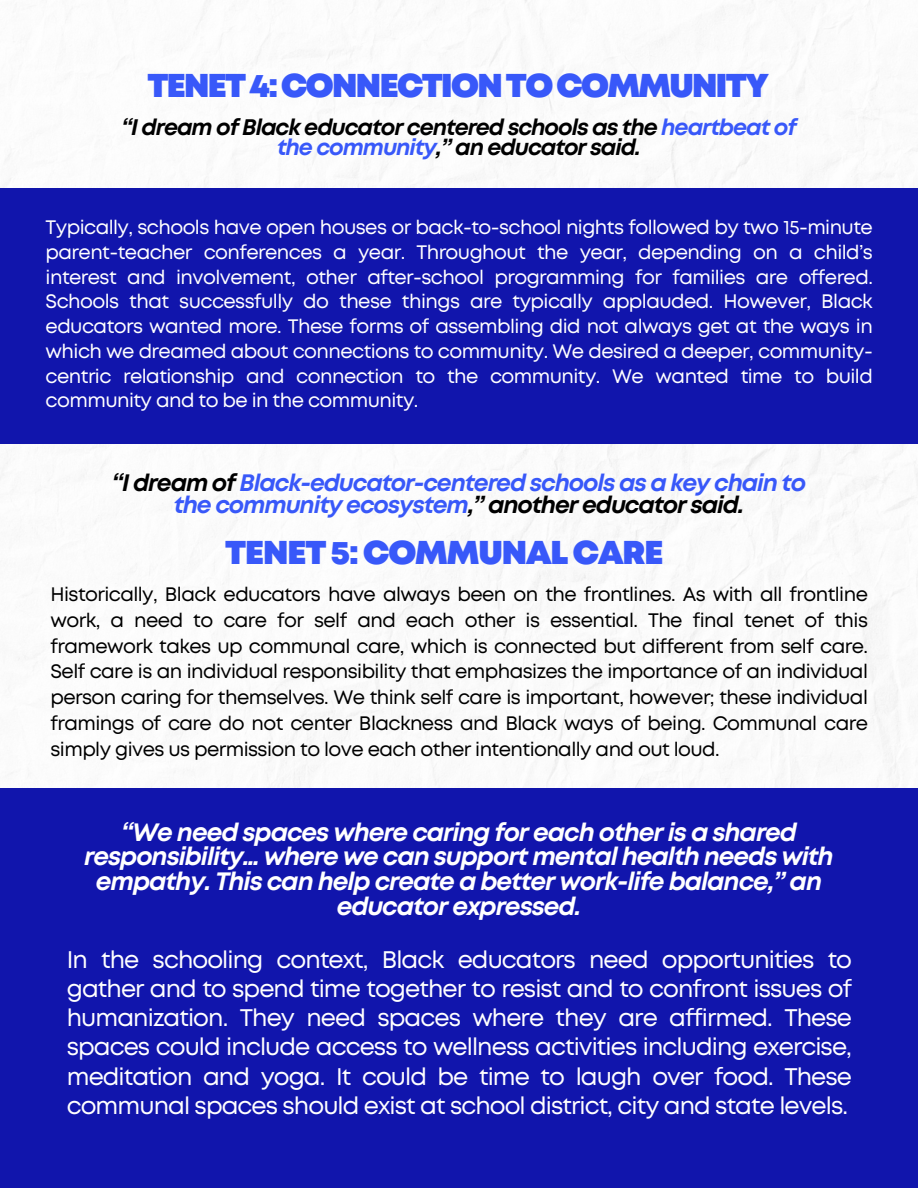
<style>
.page{position:relative;width:918px;height:1188px;background:#fff}
.page>*{position:absolute;margin:0;border:0;box-sizing:border-box;transform-origin:0 0}
.t1{font:900 33px "Mont";letter-spacing:-.05em;color:#3858f9}
.t2{font:900 33px "Mont";letter-spacing:-.03em;color:#3858f9}
.t3{font:italic 700 25.05px/24.8px "Mont";letter-spacing:-.04em;color:#fff;text-align:center}
.t4{font:24px/29.2px "Mont";letter-spacing:-.04em;color:#fff;text-align:justify}
.t5{font:italic 700 23.7px/21.3px "Mont";letter-spacing:-.045em;color:#3858f9;text-align:center}
.t6{font:italic 700 22.5px/20.2px "Mont";letter-spacing:-.045em;color:#000;text-align:center}
.t7{font:19.5px/24.8px "Mont";letter-spacing:-.03em;color:#fff;text-align:justify}
.t8{font:19.5px/25.8px "Mont";letter-spacing:-.03em;color:#000;text-align:justify}
.s1{color:#3858f9}
.s2{color:#000}
</style>
<div class="page">
<img style="left:0;top:0;width:918px;height:788px">
<div style="left:0;top:788px;width:918px;height:400px;background:#1115ac"></div>
<div style="left:0;top:189px;width:918px;height:255px;background:#1115ac"></div>
<h1 class="t1" style="left:147px;top:73px;width:623px">TENET4:CONNECTIONTOCOMMUNITY</h1>
<p class="t6" style="left:121px;top:119px;width:677px">“I dream of Black educator centered schools as the <span class="s1">heartbeat of the community</span>,” an educator said.</p>
<p class="t7" style="left:46px;top:216px;width:829px">Typically, schools have open houses or back-to-school nights followed by two 15-minute parent-teacher conferences a year. Throughout the year, depending on a child’s interest and involvement, other after-school programming for families are offered.<br>Schools that successfully do these things are typically applauded. However, Black educators wanted more. These forms of assembling did not always get at the ways in which we dreamed about connections to community. We desired a deeper, community&shy;centric relationship and connection to the community. We wanted time to build community and to be in the community.</p>
<p class="t5" style="left:112px;top:474px;width:696px"><span class="s2">“I dream of</span> Black-educator-centered schools as a key chain to the community ecosystem<span class="s2">,” another educator said.</span></p>
<h1 class="t2" style="left:225px;top:540px;width:440px">TENET 5: COMMUNAL CARE</h1>
<p class="t8" style="left:51px;top:583px;width:819px">Historically, Black educators have always been on the frontlines. As with all frontline work, a need to care for self and each other is essential. The final tenet of this framework takes up communal care, which is connected but different from self care.<br>Self care is an individual responsibility that emphasizes the importance of an individual person caring for themselves. We think self care is important, however; these individual framings of care do not center Blackness and Black ways of being. Communal care simply gives us permission to love each other intentionally and out loud.</p>
<p class="t3" style="left:84px;top:821px;width:751px">“We need spaces where caring for each other is a shared responsibility… where we can support mental health needs with empathy. This can help create a better work-life balance,” an educator expressed.</p>
<p class="t4" style="left:67px;top:946px;width:787px">In the schooling context, Black educators need opportunities to gather and to spend time together to resist and to confront issues of humanization. They need spaces where they are affirmed. These spaces could include access to wellness activities including exercise, meditation and yoga. It could be time to laugh over food. These communal spaces should exist at school district, city and state levels.</p>
</div>
